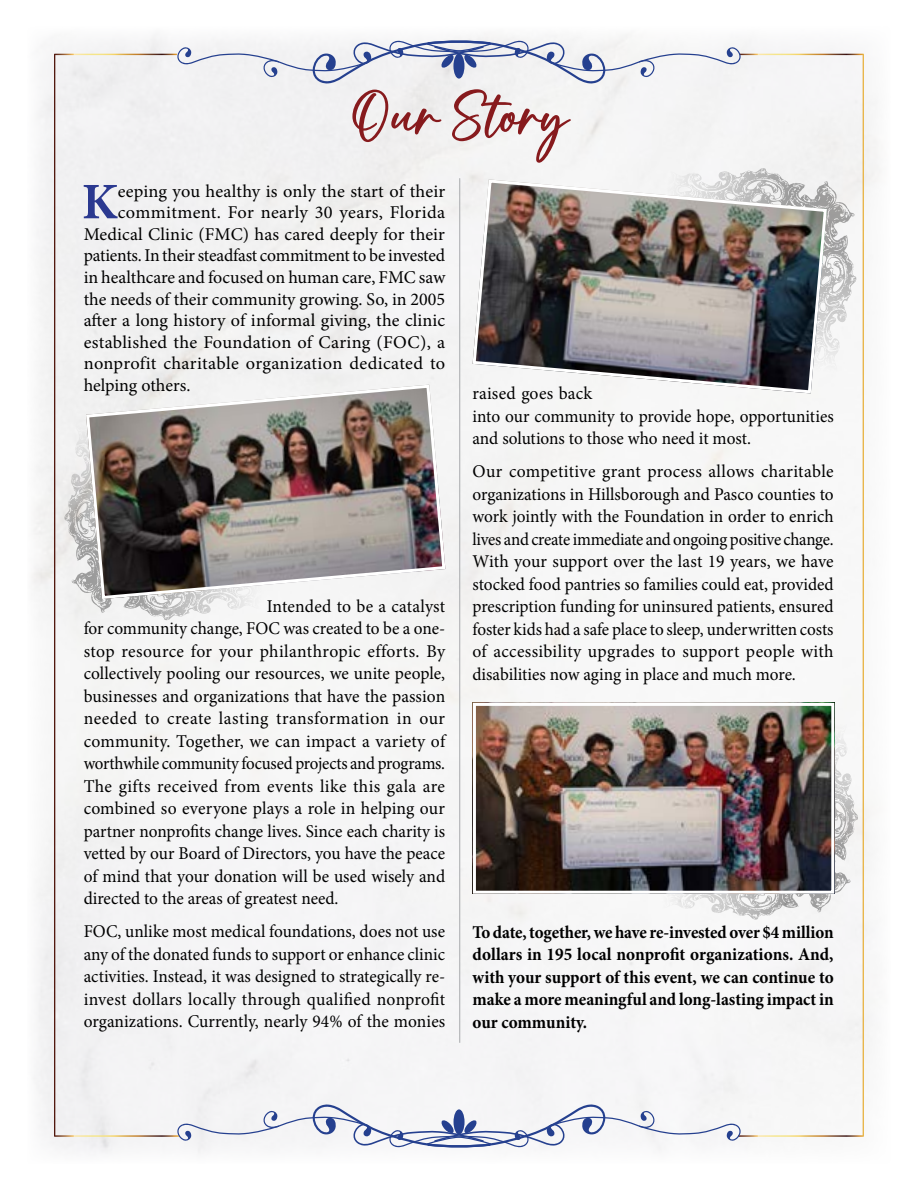
<style>
.page{position:relative;width:918px;height:1188px;background:#fff}
.page>*{position:absolute;margin:0;border:0;box-sizing:border-box;transform-origin:0 0}
.t1{font:72px "Manuela";color:#871a1d}
.t2{font:700 51.3px "Minion Pro";color:#2b3990}
.t3{font:18px/22.5px "Minion Pro";color:#000;text-align:justify}
.t4{font:18px/22.5px "Minion Pro";color:#000;text-align:justify;scale:.96 1}
.t5{font:700 18px/22.5px "Minion Pro";color:#000;text-align:justify;scale:.94 1}
</style>
<div class="page">
<div style="left:32px;top:34px;width:848px;height:1119px;background:#f5f5f6"></div>
<div style="left:647px;top:146px;width:230px;height:245px;background:#f6f6f6"></div>
<svg style="left:644px;top:894px;width:94px;height:27px"></svg>
<svg style="left:179px;top:601px;width:99px;height:21px"></svg>
<img style="left:179px;top:383px;width:268px;height:218px">
<img style="left:471px;top:178px;width:267px;height:217px">
<svg style="left:54px;top:54px;width:125px;height:1083px"></svg>
<svg style="left:738px;top:54px;width:126px;height:1083px"></svg>
<svg style="left:177px;top:39px;width:564px;height:45px"></svg>
<div style="left:453px;top:53px;width:11px;height:26px;background:#25408f;border-radius:50%"></div>
<svg style="left:177px;top:1104px;width:564px;height:45px"></svg>
<div style="left:454px;top:1109px;width:11px;height:26px;background:#25408f;border-radius:50%"></div>
<img style="left:477px;top:707px;width:353px;height:183px">
<div style="left:473px;top:703px;width:361px;height:191px;border:3px solid #fff"></div>
<hr style="left:459px;top:178px;width:1px;height:865px;background:#a7a9ac">
<h1 class="t1" style="left:349px;top:86px;width:222px">Our Story</h1>
<h2 class="t2" style="left:82px;top:166px;width:38px">K</h2>
<p class="t3" style="left:118px;top:180px;width:329px">eeping you healthy is only the start of their</p>
<p class="t3" style="left:118px;top:201px;width:329px">commitment. For nearly 30 years, Florida</p>
<p class="t3" style="left:84px;top:223px;width:363px">Medical Clinic (FMC) has cared deeply for their</p>
<p class="t3" style="left:84px;top:245px;width:363px">patients. In their steadfast commitment to be invested</p>
<p class="t3" style="left:84px;top:266px;width:363px">in healthcare and focused on human care, FMC saw</p>
<p class="t3" style="left:84px;top:288px;width:363px">the needs of their community growing. So, in 2005</p>
<p class="t3" style="left:84px;top:309px;width:363px">after a long history of informal giving, the clinic</p>
<p class="t3" style="left:84px;top:331px;width:363px">established the Foundation of Caring (FOC), a</p>
<p class="t3" style="left:84px;top:353px;width:363px">nonprofit charitable organization dedicated to</p>
<p class="t3" style="left:84px;top:374px;width:108px">helping others.</p>
<p class="t3" style="left:84px;top:595px;width:363px;text-indent:183px">Intended to be a catalyst for community change, FOC was created to be a one&shy;stop resource for your philanthropic efforts. By collectively pooling our resources, we unite people, businesses and organizations that have the passion needed to create lasting transformation in our community. Together, we can impact a variety of worthwhile community focused projects and programs.<br>The gifts received from events like this gala are combined so everyone plays a role in helping our partner nonprofits change lives. Since each charity is vetted by our Board of Directors, you have the peace of mind that your donation will be used wisely and directed to the areas of greatest need.</p>
<p class="t4" style="left:84px;top:920px;width:378px">FOC, unlike most medical foundations, does not use any of the donated funds to support or enhance clinic activities. Instead, it was designed to strategically re&shy;invest dollars locally through qualified nonprofit organizations. Currently, nearly 94% of the monies</p>
<p class="t3" style="left:472px;top:382px;width:363px;text-align:left">raised goes back<br>into our community to provide hope, opportunities and solutions to those who need it most.</p>
<p class="t3" style="left:472px;top:460px;width:363px">Our competitive grant process allows charitable organizations in Hillsborough and Pasco counties to work jointly with the Foundation in order to enrich lives and create immediate and ongoing positive change.<br>With your support over the last 19 years, we have stocked food pantries so families could eat, provided prescription funding for uninsured patients, ensured foster kids had a safe place to sleep, underwritten costs of accessibility upgrades to support people with disabilities now aging in place and much more.</p>
<p class="t5" style="left:472px;top:920px;width:386px">To date, together, we have re-invested over $4 million dollars in 195 local nonprofit organizations. And, with your support of this event, we can continue to make a more meaningful and long-lasting impact in our community.</p>
</div>
